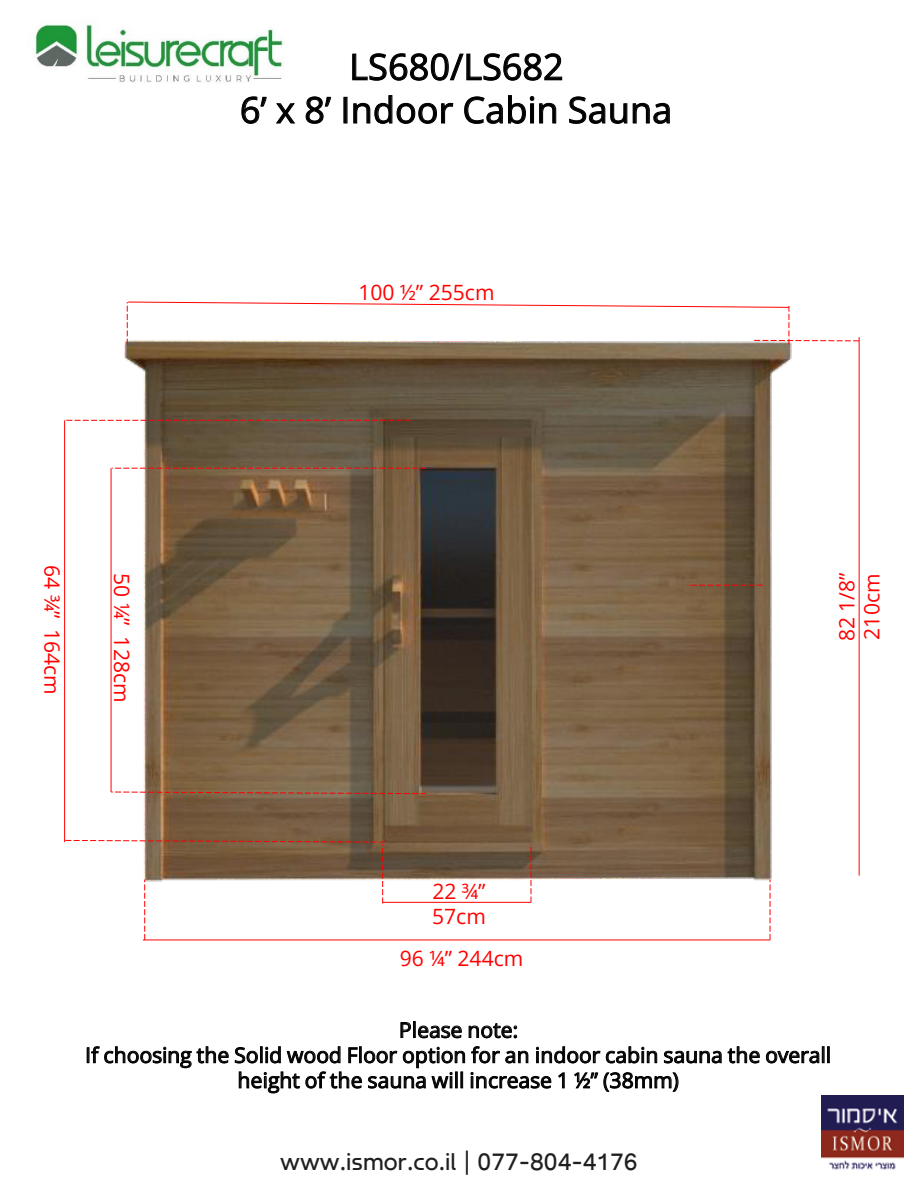
<style>
.page{position:relative;width:918px;height:1188px;background:#fff}
.page>*{position:absolute;margin:0;border:0;box-sizing:border-box;transform-origin:0 0}
.t1{font:36px/43.2px "Open Sans";color:#000;text-align:center}
.t2{font:23.7px "Fb Absoluti Eng";color:#211e1e}
.t3{font:21.15px "Open Sans";color:#f00}
.t4{font:21px/25.2px "Open Sans";letter-spacing:.005em;color:#000;text-align:center}
.t5{font:21px/25.2px "Open Sans";color:#f00}
</style>
<div class="page">
<img style="left:115px;top:324px;width:677px;height:586px">
<img style="left:34px;top:23px;width:250px;height:60px">
<svg style="left:352px;top:53px;width:211px;height:28px"></svg>
<svg style="left:241px;top:96px;width:26px;height:28px"></svg>
<svg style="left:276px;top:103px;width:20px;height:21px"></svg>
<svg style="left:305px;top:96px;width:26px;height:28px"></svg>
<svg style="left:353px;top:95px;width:101px;height:29px"></svg>
<svg style="left:464px;top:95px;width:93px;height:29px"></svg>
<svg style="left:569px;top:96px;width:101px;height:28px"></svg>
<hr style="left:382px;top:902px;width:149px;height:1px;background:#f00">
<svg style="left:65px;top:420px;width:346px;height:1px"></svg>
<hr style="left:64px;top:420px;width:1px;height:422px;background:#f00">
<svg style="left:688px;top:585px;width:75px;height:1px"></svg>
<hr style="left:859px;top:337px;width:1px;height:539px;background:#f00">
<svg style="left:531px;top:844px;width:1px;height:58px"></svg>
<svg style="left:770px;top:879px;width:1px;height:61px"></svg>
<hr style="left:143px;top:940px;width:627px;height:1px;background:#f00">
<hr style="left:111px;top:468px;width:1px;height:324px;background:#f00">
<svg style="left:127px;top:301px;width:733px;height:44px"></svg>
<svg style="left:112px;top:468px;width:314px;height:1px"></svg>
<svg style="left:400px;top:1022px;width:11px;height:16px"></svg>
<div style="left:413px;top:1021px;width:3px;height:17px;border:1px solid #000"></div>
<svg style="left:418px;top:1025px;width:44px;height:13px"></svg>
<svg style="left:469px;top:1023px;width:48px;height:15px"></svg>
<svg style="left:87px;top:1046px;width:142px;height:22px"></svg>
<svg style="left:766px;top:1046px;width:58px;height:18px"></svg>
<div style="left:827px;top:1046px;width:3px;height:17px;border:1px solid #000"></div>
<svg style="left:235px;top:1046px;width:525px;height:48px"></svg>
<svg style="left:64px;top:840px;width:322px;height:100px"></svg>
<svg style="left:110px;top:791px;width:317px;height:3px"></svg>
<img style="left:822px;top:1096px;width:82px;height:74px">
<h1 class="t1" style="left:240px;top:44px;width:434px">LS680/LS682<br>6’ x 8’ Indoor Cabin Sauna</h1>
<p class="t5" style="left:358px;top:279px;width:138px">100 ½” 255cm</p>
<p class="t5" style="left:65px;top:565px;width:131px;rotate:90deg">64 ¾” 164cm</p>
<p class="t5" style="left:834px;top:641px;width:70px;rotate:-90deg">82 1/8”</p>
<p class="t3" style="left:857px;top:640px;width:67px;rotate:-90deg">210cm</p>
<p class="t3" style="left:136px;top:573px;width:130px;rotate:90deg">50 ¼” 128cm</p>
<p class="t5" style="left:432px;top:878px;width:55px">22 ¾”<br>57cm</p>
<p class="t5" style="left:400px;top:945px;width:125px">96 ¼” 244cm</p>
<p class="t4" style="left:85px;top:1017px;width:747px">Please note:<br>If choosing the Solid wood Floor option for an indoor cabin sauna the overall height of the sauna will increase 1 ½” (38mm)</p>
<p class="t2" style="left:280px;top:1146px;width:359px">www.ismor.co.il | 077-804-4176</p>
</div>
